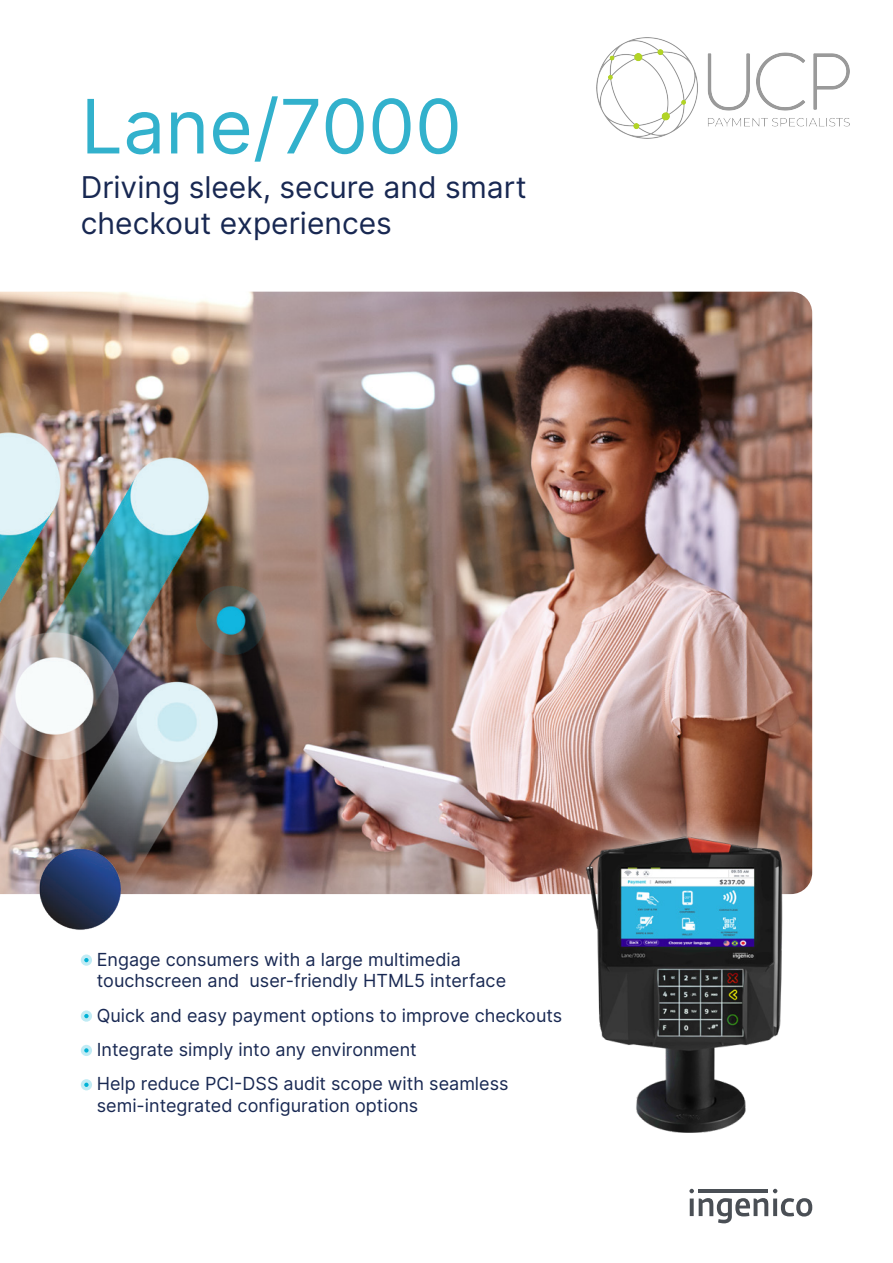
<style>
.page{position:relative;width:893px;height:1263px;background:#fff}
.page>*{position:absolute;margin:0;border:0;box-sizing:border-box;transform-origin:0 0}
.PRODUCT_NAME{font:75px "Inter";color:#32b1cc}
.TAGLINE{font:30px "Inter";color:#182852}
.USP{font:18px/21.6px "Inter";color:#182852}
</style>
<div class="page">
<img style="left:0;top:292px;width:812px;height:602px">
<svg style="left:81px;top:954px;width:11px;height:12px"></svg>
<svg style="left:84px;top:958px;width:5px;height:4px"></svg>
<svg style="left:81px;top:1010px;width:11px;height:12px"></svg>
<svg style="left:84px;top:1014px;width:5px;height:4px"></svg>
<div style="left:81px;top:1045px;width:11px;height:11px;background:#c0ebf4;border-radius:50%"></div>
<svg style="left:84px;top:1048px;width:5px;height:4px"></svg>
<div style="left:81px;top:1079px;width:11px;height:11px;background:#c0ebf4;border-radius:50%"></div>
<svg style="left:84px;top:1082px;width:5px;height:5px"></svg>
<svg style="left:689px;top:1189px;width:123px;height:34px"></svg>
<img style="left:0;top:426px;width:274px;height:504px">
<svg style="left:560px;top:810px;width:249px;height:85px;background:#966656"></svg>
<img style="left:585px;top:832px;width:203px;height:301px">
<img style="left:597px;top:37px;width:252px;height:102px">
<p class="PRODUCT_NAME" style="left:81px;top:72px;width:383px">Lane/7000</p>
<p class="TAGLINE" style="left:81px;top:165px;width:448px">Driving sleek, secure and smart</p>
<p class="TAGLINE" style="left:81px;top:201px;width:313px">checkout experiences</p>
<p class="USP" style="left:97px;top:948px;width:411px">Engage consumers with a large multimedia touchscreen and user-friendly HTML5 interface</p>
<p class="USP" style="left:97px;top:1004px;width:467px">Quick and easy payment options to improve checkouts</p>
<p class="USP" style="left:97px;top:1038px;width:321px">Integrate simply into any environment</p>
<p class="USP" style="left:97px;top:1073px;width:413px">Help reduce PCI-DSS audit scope with seamless semi-integrated configuration options</p>
</div>
